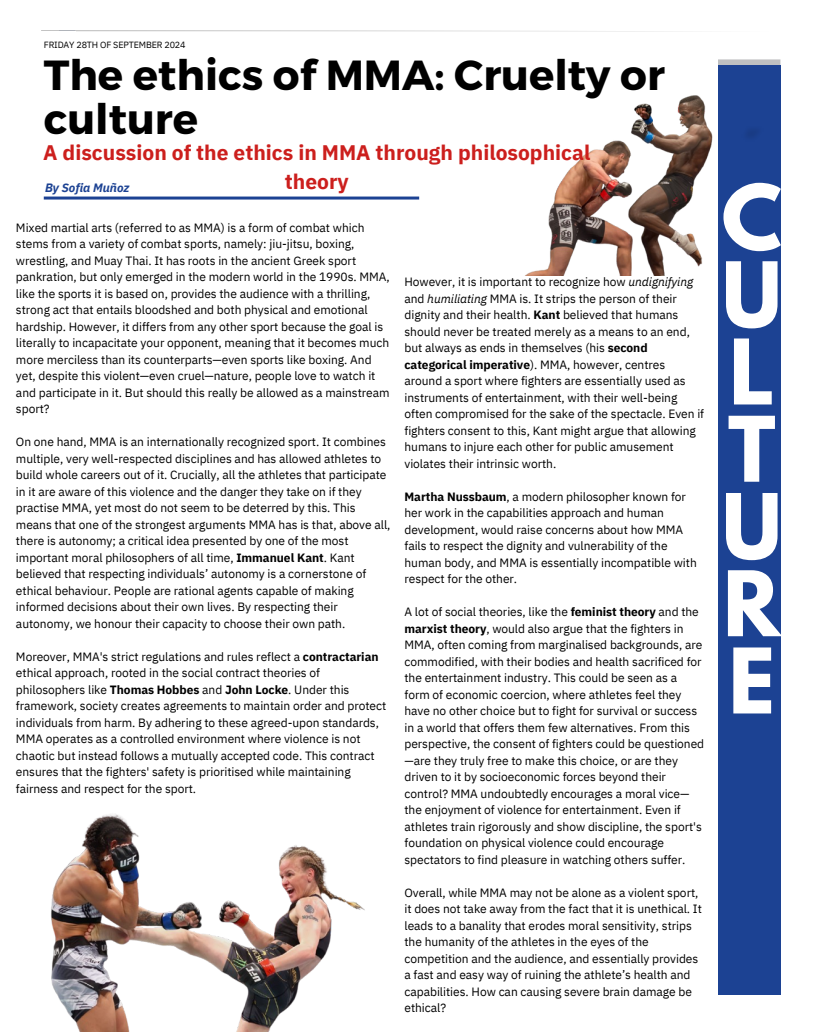
<style>
.page{position:relative;width:819px;height:1032px;background:#fff}
.page>*{position:absolute;margin:0;border:0;box-sizing:border-box;transform-origin:0 0}
.t1{font:700 80px/77.2px "League Spartan";color:#fff;text-align:justify}
.t2{font:700 42px/43.5px "Montserrat";color:#000}
.t3{font:700 21px/29.2px "IBM Plex Sans";color:#cc1f1d;text-align:center}
.t4{font:italic 700 12.1px "IBM Plex Sans";color:#1c4293}
.t5{font:12px/16.5px "IBM Plex Sans";letter-spacing:-.005em;color:#000}
.t6{font:9px "IBM Plex Sans";letter-spacing:-.015em;color:#000}
.t7{font:700 9px "IBM Plex Sans";color:#000}
.s1{font-weight:700}
.s2{font-style:italic}
</style>
<div class="page">
<div style="left:717px;top:65px;width:63px;height:930px;background:#1c4293"></div>
<hr style="left:41px;top:31px;width:737px;height:1px;background:#000">
<svg style="left:717px;top:59px;width:63px;height:27px"></svg>
<hr style="left:44px;top:197px;width:375px;height:3px;background:#1c4293">
<div style="left:41px;top:31px;width:35px;height:27px;background:#fff"></div>
<img style="left:51px;top:814px;width:314px;height:218px">
<img style="left:526px;top:90px;width:231px;height:185px">
<p class="t7" style="left:47px;top:35px;width:7px">2</p>
<h3 class="t6" style="left:44px;top:39px;width:143px">FRIDAY 28TH OF SEPTEMBER 2024</h3>
<h1 class="t2" style="left:44px;top:52px;width:623px">The ethics of MMA: Cruelty or culture</h1>
<h5 class="t3" style="left:43px;top:138px;width:549px">A discussion of the ethics in MMA through philosophical theory</h5>
<h5 class="t5" style="left:16px;top:219px;width:375px">Mixed martial arts (referred to as MMA) is a form of combat which stems from a variety of combat sports, namely: jiu-jitsu, boxing, wrestling, and Muay Thai. It has roots in the ancient Greek sport pankration, but only emerged in the modern world in the 1990s. MMA, like the sports it is based on, provides the audience with a thrilling, strong act that entails bloodshed and both physical and emotional hardship. However, it differs from any other sport because the goal is literally to incapacitate your opponent, meaning that it becomes much more merciless than its counterparts—even sports like boxing. And yet, despite this violent—even cruel—nature, people love to watch it and participate in it. But should this really be allowed as a mainstream sport?</h5>
<h5 class="t5" style="left:16px;top:433px;width:376px">On one hand, MMA is an internationally recognized sport. It combines multiple, very well-respected disciplines and has allowed athletes to build whole careers out of it. Crucially, all the athletes that participate in it are aware of this violence and the danger they take on if they practise MMA, yet most do not seem to be deterred by this. This means that one of the strongest arguments MMA has is that, above all, there is autonomy; a critical idea presented by one of the most important moral philosophers of all time, <span class="s1">Immanuel Kant</span>. Kant believed that respecting individuals’ autonomy is a cornerstone of ethical behaviour. People are rational agents capable of making informed decisions about their own lives. By respecting their autonomy, we honour their capacity to choose their own path.</h5>
<h5 class="t5" style="left:16px;top:648px;width:372px">Moreover, MMA's strict regulations and rules reflect a <span class="s1">contractarian </span>ethical approach, rooted in the social contract theories of philosophers like <span class="s1">Thomas Hobbes</span> and <span class="s1">John Locke</span>. Under this framework, society creates agreements to maintain order and protect individuals from harm. By adhering to these agreed-upon standards, MMA operates as a controlled environment where violence is not chaotic but instead follows a mutually accepted code. This contract ensures that the fighters' safety is prioritised while maintaining fairness and respect for the sport.</h5>
<h4 class="t4" style="left:45px;top:179px;width:86px">By Sofia Muñoz</h4>
<h5 class="t5" style="left:404px;top:273px;width:301px">However, it is important to recognize how <span class="s2">undignifying </span>and <span class="s2">humiliating</span> MMA is. It strips the person of their dignity and their health. <span class="s1">Kant</span> believed that humans should never be treated merely as a means to an end, but always as ends in themselves (his <span class="s1">second categorical imperative</span>). MMA, however, centres around a sport where fighters are essentially used as instruments of entertainment, with their well-being often compromised for the sake of the spectacle. Even if fighters consent to this, Kant might argue that allowing humans to injure each other for public amusement violates their intrinsic worth.</h5>
<h5 class="t5" style="left:404px;top:488px;width:294px"><span class="s1">Martha Nussbaum</span>, a modern philosopher known for her work in the capabilities approach and human development, would raise concerns about how MMA fails to respect the dignity and vulnerability of the human body, and MMA is essentially incompatible with respect for the other.</h5>
<h5 class="t5" style="left:404px;top:603px;width:301px">A lot of social theories, like the <span class="s1">feminist theory</span> and the <span class="s1">marxist theory</span>, would also argue that the fighters in MMA, often coming from marginalised backgrounds, are commodified, with their bodies and health sacrificed for the entertainment industry. This could be seen as a form of economic coercion, where athletes feel they have no other choice but to fight for survival or success in a world that offers them few alternatives. From this perspective, the consent of fighters could be questioned —are they truly free to make this choice, or are they driven to it by socioeconomic forces beyond their control? MMA undoubtedly encourages a moral vice— the enjoyment of violence for entertainment. Even if athletes train rigorously and show discipline, the sport's foundation on physical violence could encourage spectators to find pleasure in watching others suffer.</h5>
<p class="t5" style="left:404px;top:884px;width:299px">Overall, while MMA may not be alone as a violent sport, it does not take away from the fact that it is unethical. It leads to a banality that erodes moral sensitivity, strips the humanity of the athletes in the eyes of the competition and the audience, and essentially provides a fast and easy way of ruining the athlete’s health and capabilities. How can causing severe brain damage be ethical?</p>
<p class="t1" style="left:722px;top:189px;width:62px">C U L T U R E</p>
</div>
